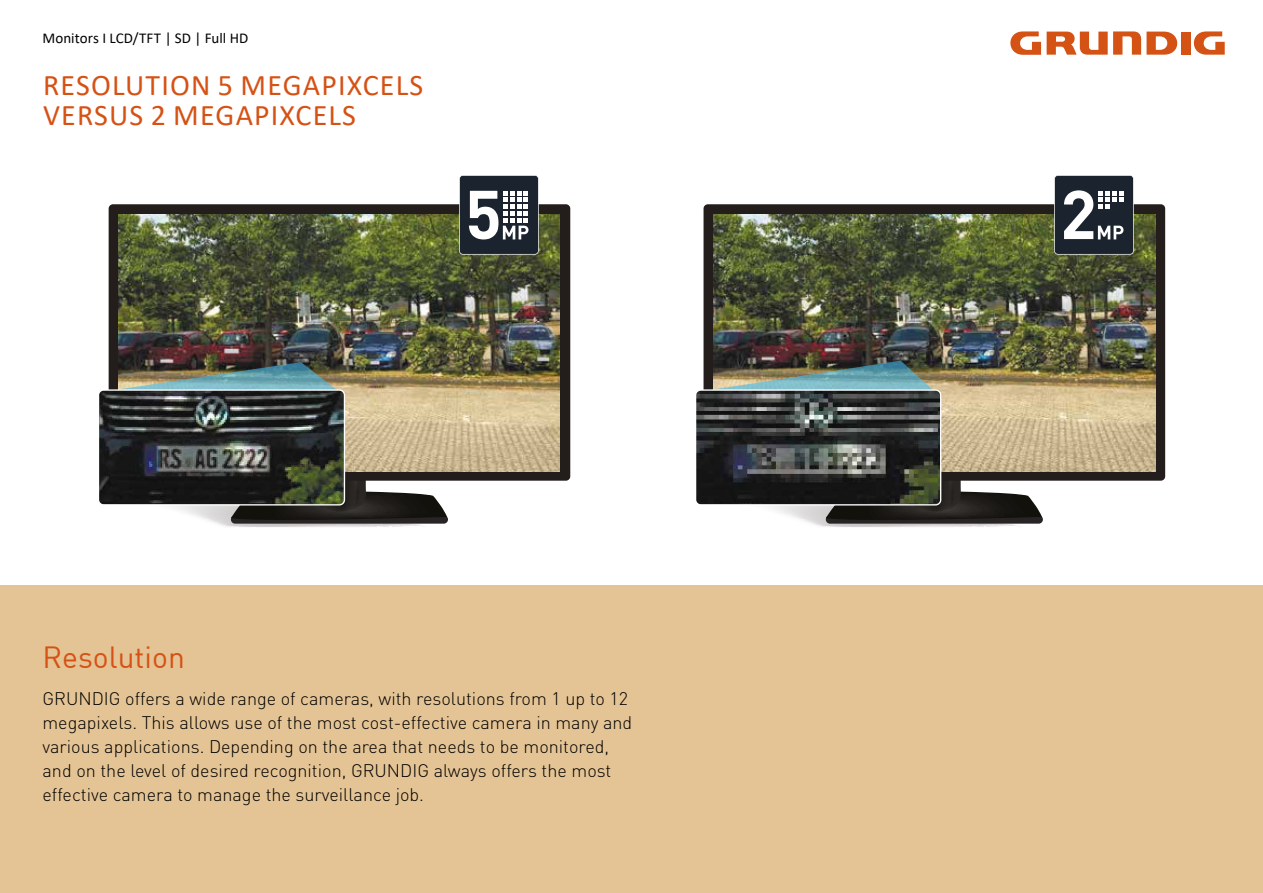
<style>
.page{position:relative;width:1263px;height:893px;background:#fff}
.page>*{position:absolute;margin:0;border:0;box-sizing:border-box;transform-origin:0 0}
.t1{font:30px/30px "Calibri";letter-spacing:.04em;color:#d65114}
.t2{font:30px "Grundig DIN";color:#d65114}
.t3{font:300 18px/24px "DIN Pro";color:#000}
.t4{font:15px "Calibri";letter-spacing:.005em;color:#000}
</style>
<div class="page">
<div style="left:1181px;top:32px;width:9px;height:23px;background:#d55215"></div>
<svg style="left:1010px;top:31px;width:168px;height:24px"></svg>
<svg style="left:1190px;top:31px;width:35px;height:24px"></svg>
<svg style="left:176px;top:481px;width:272px;height:46px"></svg>
<svg style="left:109px;top:204px;width:461px;height:277px;background:#2c2723"></svg>
<svg style="left:770px;top:481px;width:273px;height:46px"></svg>
<svg style="left:703px;top:204px;width:462px;height:277px;background:#332d28"></svg>
<img style="left:714px;top:215px;width:441px;height:256px">
<img style="left:118px;top:215px;width:442px;height:256px">
<svg style="left:459px;top:175px;width:80px;height:80px"></svg>
<svg style="left:1054px;top:175px;width:80px;height:80px"></svg>
<img style="left:108px;top:362px;width:231px;height:27px">
<img style="left:703px;top:361px;width:232px;height:28px">
<img style="left:697px;top:390px;width:244px;height:115px">
<div style="left:695px;top:389px;width:246px;height:116px;border:1px solid #fff;border-radius:5px"></div>
<img style="left:100px;top:391px;width:244px;height:114px">
<div style="left:98px;top:389px;width:247px;height:116px;border:1px solid #fff;border-radius:5px"></div>
<div style="left:0;top:586px;width:1263px;height:307px;background:#e4c394"></div>
<p class="t4" style="left:43px;top:27px;width:207px">Monitors I LCD/TFT | SD | Full HD</p>
<h1 class="t1" style="left:43px;top:69px;width:382px">RESOLUTION 5 MEGAPIXCELS<br>VERSUS 2 MEGAPIXCELS</h1>
<h1 class="t2" style="left:43px;top:638px;width:144px">Resolution</h1>
<p class="t3" style="left:43px;top:685px;width:591px">GRUNDIG offers a wide range of cameras, with resolutions from 1 up to 12 megapixels. This allows use of the most cost-effective camera in many and various applications. Depending on the area that needs to be monitored, and on the level of desired recognition, GRUNDIG always offers the most effective camera to manage the surveillance job.</p>
</div>
